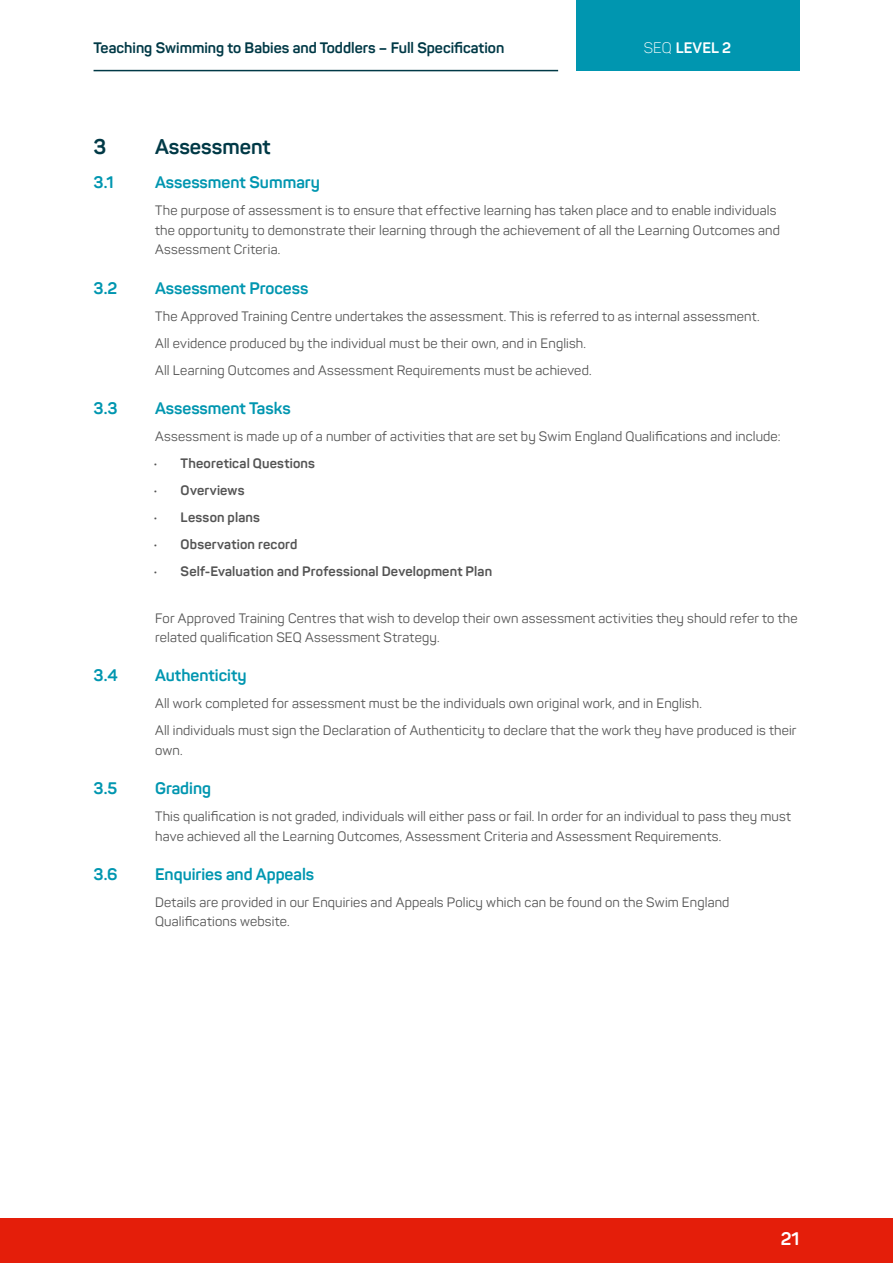
<style>
.page{position:relative;width:893px;height:1263px;background:#fff}
.page>*{position:absolute;margin:0;border:0;box-sizing:border-box;transform-origin:0 0}
.t1{font:700 21px "Panton";color:#003946}
.t2{font:700 18px "Panton";color:#fff}
.t3{font:700 16.5px "Panton";color:#0096b0}
.t4{font:700 15px "Panton";color:#003946}
.t5{font:700 15px "Panton";letter-spacing:.01em;color:#fff}
.t6{font:13.5px/19.5px "Panton";letter-spacing:.01em;color:#545454}
.t7{font:700 13.5px "Panton";letter-spacing:.01em;color:#545454}
.s1{font-weight:300}
.s2{font-weight:400}
</style>
<div class="page">
<div style="left:576px;top:0;width:223px;height:71px;background:#0096b0"></div>
<hr style="left:94px;top:70px;width:464px;height:1px;background:#003946">
<div style="left:0;top:1218px;width:893px;height:45px;background:#e41e0a"></div>
<p class="t4" style="left:94px;top:39px;width:412px">Teaching Swimming to Babies and Toddlers – Full Specification</p>
<p class="t5" style="left:644px;top:39px;width:89px"><span class="s1">SEQ</span> LEVEL 2</p>
<h1 class="t1" style="left:94px;top:133px;width:14px">3</h1>
<h1 class="t1" style="left:155px;top:133px;width:117px">Assessment</h1>
<p class="t3" style="left:94px;top:172px;width:22px">3.1</p>
<p class="t3" style="left:155px;top:172px;width:166px">Assessment Summary</p>
<p class="t6" style="left:155px;top:201px;width:626px">The purpose of assessment is to ensure that effective learning has taken place and to enable individuals the opportunity to demonstrate their learning through the achievement of all the Learning Outcomes and<br>Assessment Criteria.</p>
<p class="t3" style="left:94px;top:278px;width:25px">3.2</p>
<p class="t3" style="left:155px;top:278px;width:155px">Assessment Process</p>
<p class="t6" style="left:155px;top:302px;width:606px;line-height:27px">The Approved Training Centre undertakes the assessment. This is referred to as internal assessment.<br>All evidence produced by the individual must be their own, and in English.<br>All Learning Outcomes and Assessment Requirements must be achieved.</p>
<p class="t3" style="left:94px;top:398px;width:25px">3.3</p>
<p class="t3" style="left:155px;top:398px;width:137px">Assessment Tasks</p>
<p class="t6" style="left:155px;top:426px;width:627px">Assessment is made up of a number of activities that are set by Swim England Qualifications and include:</p>
<p class="t7" style="left:154px;top:455px;width:163px"><span class="s2">•</span> Theoretical Questions</p>
<p class="t7" style="left:154px;top:482px;width:92px"><span class="s2">•</span> Overviews</p>
<p class="t7" style="left:154px;top:509px;width:108px"><span class="s2">•</span> Lesson plans</p>
<p class="t7" style="left:154px;top:536px;width:145px"><span class="s2">•</span> Observation record</p>
<p class="t7" style="left:154px;top:563px;width:340px"><span class="s2">•</span> Self-Evaluation and Professional Development Plan</p>
<p class="t6" style="left:155px;top:608px;width:644px">For Approved Training Centres that wish to develop their own assessment activities they should refer to the related qualification SEQ Assessment Strategy.</p>
<p class="t3" style="left:94px;top:665px;width:26px">3.4</p>
<p class="t3" style="left:155px;top:665px;width:93px">Authenticity</p>
<p class="t6" style="left:155px;top:690px;width:643px;line-height:27px">All work completed for assessment must be the individuals own original work, and in English.<br>All individuals must sign the Declaration of Authenticity to declare that the work they have produced is their</p>
<p class="t6" style="left:155px;top:740px;width:29px">own.</p>
<p class="t3" style="left:94px;top:778px;width:25px">3.5</p>
<p class="t3" style="left:155px;top:778px;width:57px">Grading</p>
<p class="t6" style="left:155px;top:806px;width:637px">This qualification is not graded, individuals will either pass or fail. In order for an individual to pass they must have achieved all the Learning Outcomes, Assessment Criteria and Assessment Requirements.</p>
<p class="t3" style="left:94px;top:864px;width:26px">3.6</p>
<p class="t3" style="left:155px;top:864px;width:161px">Enquiries and Appeals</p>
<p class="t6" style="left:155px;top:892px;width:576px">Details are provided in our Enquiries and Appeals Policy which can be found on the Swim England<br>Qualifications website.</p>
<h2 class="t2" style="left:781px;top:1227px;width:20px">21</h2>
</div>
